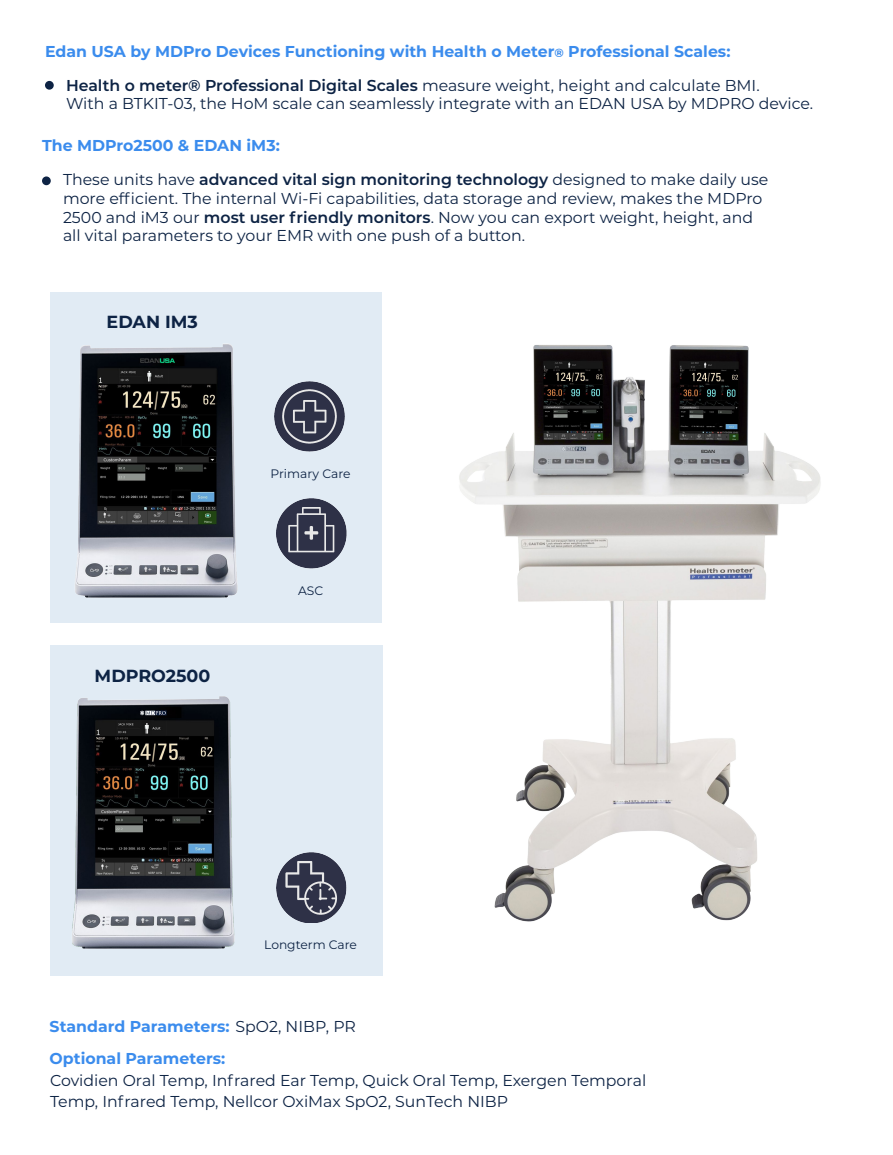
<style>
.page{position:relative;width:893px;height:1155px;background:#fff}
.page>*{position:absolute;margin:0;border:0;box-sizing:border-box;transform-origin:0 0}
.t1{font:700 17.5px "Montserrat";color:#0d2344}
.t2{font:15.75px/18.9px "Montserrat";color:#0d2344}
.t3{font:700 15.75px/33.3px "Montserrat";color:#3b8ced}
.t4{font:600 15.75px/33.3px "Montserrat";color:#0d2344}
.t5{font:100 12.25px "Montserrat";color:#0d2344}
.s1{font-size:11.9px}
.s2{font-weight:600;color:#0d2344}
.s3{font-weight:400;color:#0d2344}
.s4{font-weight:700;color:#3b8ced}
.s5{font-weight:400}
.s6{font-weight:600}
</style>
<div class="page">
<div style="left:42px;top:176px;width:9px;height:9px;background:#0d2344;border-radius:50%"></div>
<div style="left:45px;top:81px;width:9px;height:9px;background:#0d2344;border-radius:50%"></div>
<img style="left:459px;top:345px;width:362px;height:577px">
<div style="left:50px;top:645px;width:332px;height:331px;background:#e1ebf4"></div>
<img style="left:72px;top:696px;width:163px;height:253px">
<img style="left:276px;top:852px;width:70px;height:71px">
<div style="left:50px;top:292px;width:331px;height:331px;background:#e1ebf4"></div>
<img style="left:75px;top:344px;width:163px;height:254px">
<img style="left:276px;top:498px;width:71px;height:70px">
<img style="left:274px;top:381px;width:71px;height:70px">
<p class="t3" style="left:66px;top:34px;width:695px;text-indent:-21px">Edan USA by MDPro Devices Functioning with Health o Meter<span class="s1">®</span> Professional Scales:<br><span class="s2">Health o meter® Professional Digital Scales</span> <span class="s3">measure weight, height and calculate BMI.</span></p>
<p class="t2" style="left:66px;top:94px;width:748px">With a BTKIT-03, the HoM scale can seamlessly integrate with an EDAN USA by MDPRO device.</p>
<p class="t4" style="left:63px;top:128px;width:706px;text-indent:-21px"><span class="s4">The MDPro2500 &amp; EDAN iM3:<br></span><span class="s5">These units have</span> advanced vital sign monitoring technology <span class="s5">designed to make daily use</span></p>
<p class="t2" style="left:63px;top:188px;width:700px">more efficient. The internal Wi-Fi capabilities, data storage and review, makes the MDPro<br>2500 and iM3 our <span class="s6">most user friendly monitors</span>. Now you can export weight, height, and all vital parameters to your EMR with one push of a button.</p>
<p class="t1" style="left:107px;top:309px;width:93px">EDAN IM3</p>
<p class="t1" style="left:95px;top:663px;width:117px">MDPRO2500</p>
<p class="t5" style="left:271px;top:465px;width:81px">Primary Care</p>
<p class="t5" style="left:298px;top:582px;width:27px">ASC</p>
<p class="t5" style="left:264px;top:937px;width:94px">Longterm Care</p>
<p class="t3" style="left:50px;top:1009px;width:308px">Standard Parameters: <span class="s3">SpO2, NIBP, PR</span></p>
<p class="t3" style="left:50px;top:1041px;width:177px">Optional Parameters:</p>
<p class="t2" style="left:50px;top:1070px;width:597px;line-height:21px">Covidien Oral Temp, Infrared Ear Temp, Quick Oral Temp, Exergen Temporal<br>Temp, Infrared Temp, Nellcor OxiMax SpO2, SunTech NIBP</p>
</div>
